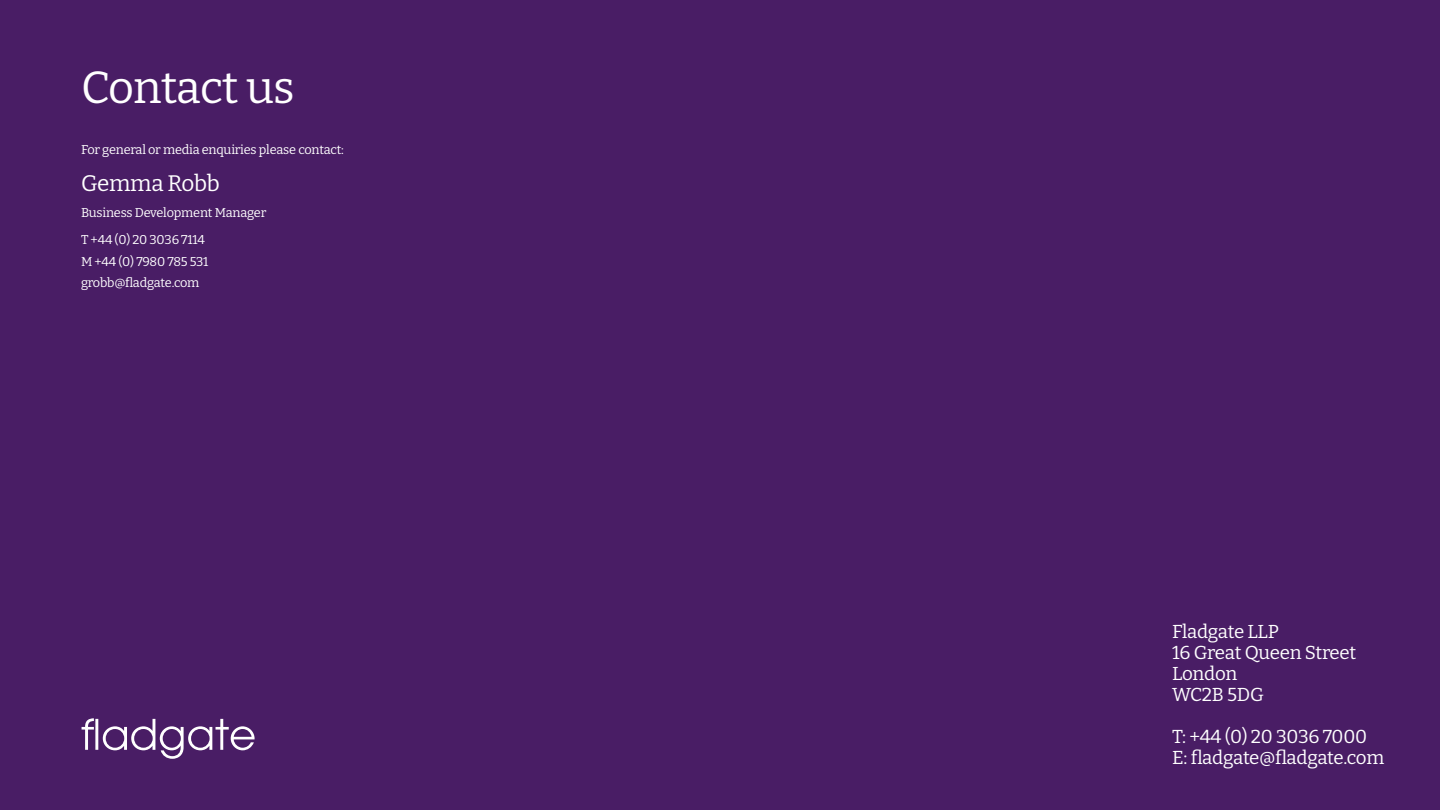
<style>
.page{position:relative;width:1440px;height:810px;background:#491d65}
.page>*{position:absolute;margin:0;border:0;box-sizing:border-box;transform-origin:0 0}
.t1{font:100 45px "Bitter";letter-spacing:-.015em;color:#fff}
.t2{font:100 22.5px "Bitter";letter-spacing:-.015em;color:#fff}
.t3{font:100 18.75px/21px "Bitter";letter-spacing:-.015em;color:#fff}
.t4{font:100 12.75px/26.2px "Bitter";letter-spacing:-.015em;color:#fff}
</style>
<div class="page">
<svg style="left:82px;top:718px;width:173px;height:41px"></svg>
<h1 class="t1" style="left:81px;top:59px;width:215px">Contact us</h1>
<p class="t4" style="left:81px;top:136px;width:264px">For general or media enquiries please contact:</p>
<h2 class="t2" style="left:81px;top:169px;width:140px">Gemma Robb</h2>
<p class="t4" style="left:81px;top:200px;width:187px">Business Development Manager<br>T +44 (0) 20 3036 7114</p>
<p class="t4" style="left:81px;top:250px;width:129px;line-height:21.8px">M +44 (0) 7980 785 531 grobb@fladgate.com</p>
<h3 class="t3" style="left:1172px;top:621px;width:186px">Fladgate LLP<br>16 Great Queen Street<br>London<br>WC2B 5DG</h3>
<h3 class="t3" style="left:1172px;top:726px;width:214px">T: +44 (0) 20 3036 7000<br>E: fladgate@fladgate.com</h3>
</div>
